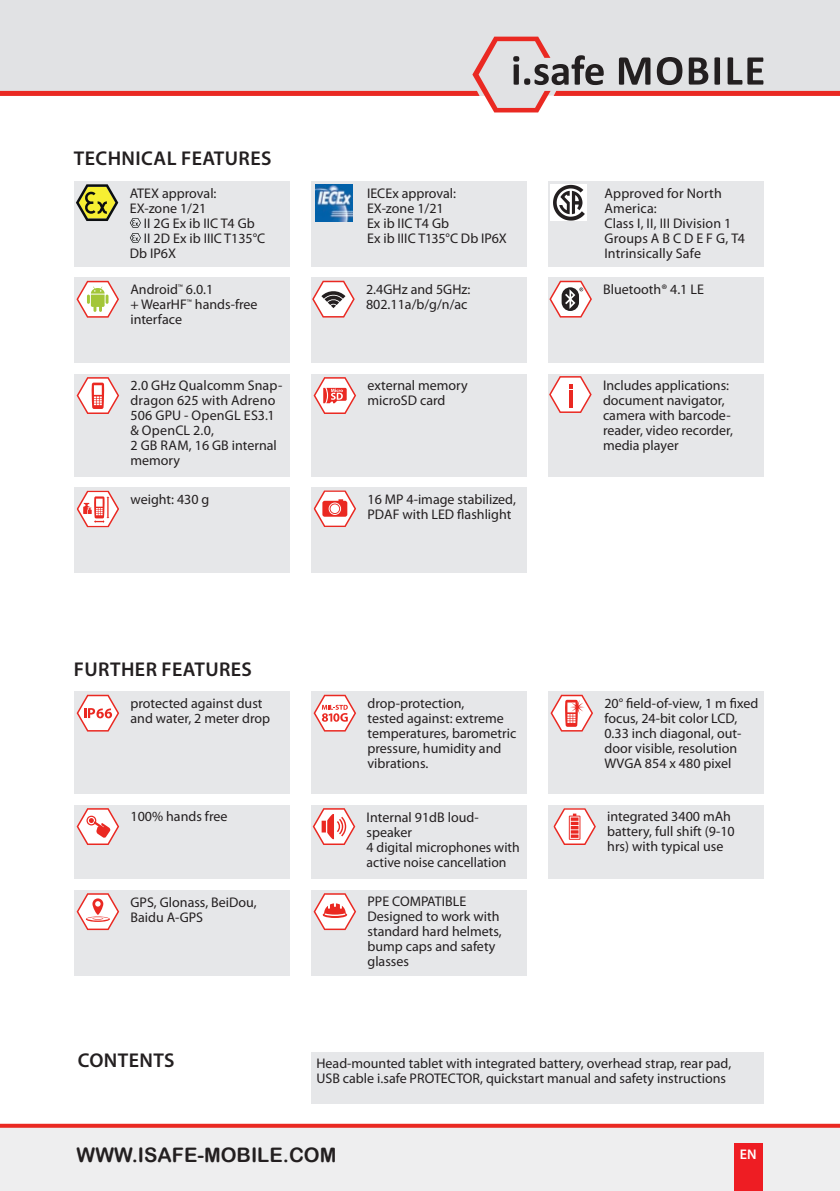
<style>
.page{position:relative;width:840px;height:1191px;background:#fff}
.page>*{position:absolute;margin:0;border:0;box-sizing:border-box;transform-origin:0 0}
.t1{font:600 20px "Myriad Pro";letter-spacing:.02em;color:#231f20}
.t2{font:20px "Arial Rounded MT Bold";color:#231f20}
.t3{font:14px/15px "Myriad Pro";color:#231f20}
.t4{font:600 14px "Myriad Pro";color:#fff}
</style>
<div class="page">
<div style="left:0;top:1125px;width:839px;height:66px;background:#eeeeef"></div>
<div style="left:74px;top:181px;width:215px;height:85px;background:#e6e7e9"></div>
<div style="left:310px;top:181px;width:216px;height:85px;background:#e6e7e9"></div>
<div style="left:547px;top:692px;width:216px;height:102px;background:#e6e7e9"></div>
<div style="left:547px;top:278px;width:216px;height:85px;background:#e6e7e9"></div>
<div style="left:74px;top:374px;width:215px;height:102px;background:#e6e7e9"></div>
<div style="left:310px;top:488px;width:216px;height:85px;background:#e6e7e9"></div>
<div style="left:310px;top:374px;width:216px;height:102px;background:#e6e7e9"></div>
<div style="left:547px;top:374px;width:216px;height:102px;background:#e6e7e9"></div>
<div style="left:74px;top:488px;width:215px;height:85px;background:#e6e7e9"></div>
<div style="left:74px;top:692px;width:215px;height:102px;background:#e6e7e9"></div>
<div style="left:310px;top:692px;width:216px;height:102px;background:#e6e7e9"></div>
<div style="left:74px;top:805px;width:215px;height:74px;background:#e6e7e9"></div>
<div style="left:310px;top:805px;width:216px;height:74px;background:#e6e7e9"></div>
<div style="left:547px;top:805px;width:216px;height:74px;background:#e6e7e9"></div>
<div style="left:310px;top:278px;width:216px;height:85px;background:#e6e7e9"></div>
<div style="left:74px;top:278px;width:215px;height:85px;background:#e6e7e9"></div>
<div style="left:547px;top:181px;width:216px;height:85px;background:#e6e7e9"></div>
<div style="left:74px;top:890px;width:215px;height:85px;background:#e6e7e9"></div>
<div style="left:0;top:0;width:839px;height:37px;background:#e1e2e4"></div>
<svg style="left:0;top:37px;width:839px;height:75px"></svg>
<svg style="left:0;top:1123px;width:839px;height:4px;background:#ee524c"></svg>
<div style="left:733px;top:1143px;width:29px;height:48px;background:#ee1d23"></div>
<img style="left:316px;top:184px;width:36px;height:37px">
<svg style="left:76px;top:184px;width:42px;height:37px"></svg>
<svg style="left:550px;top:694px;width:42px;height:37px"></svg>
<svg style="left:77px;top:694px;width:42px;height:37px"></svg>
<svg style="left:77px;top:808px;width:42px;height:37px"></svg>
<svg style="left:77px;top:893px;width:42px;height:37px"></svg>
<svg style="left:549px;top:281px;width:42px;height:36px"></svg>
<svg style="left:313px;top:377px;width:43px;height:37px"></svg>
<svg style="left:312px;top:281px;width:42px;height:36px"></svg>
<svg style="left:553px;top:808px;width:42px;height:37px"></svg>
<svg style="left:76px;top:281px;width:43px;height:37px"></svg>
<div style="left:550px;top:184px;width:37px;height:37px;background:#fff"></div>
<svg style="left:553px;top:185px;width:31px;height:36px"></svg>
<svg style="left:312px;top:808px;width:43px;height:37px"></svg>
<svg style="left:77px;top:377px;width:42px;height:37px"></svg>
<svg style="left:549px;top:376px;width:42px;height:37px"></svg>
<svg style="left:313px;top:490px;width:43px;height:37px"></svg>
<div style="left:310px;top:1052px;width:453px;height:51px;background:#e6e7e9"></div>
<svg style="left:313px;top:694px;width:43px;height:37px"></svg>
<svg style="left:77px;top:490px;width:42px;height:37px"></svg>
<div style="left:310px;top:890px;width:216px;height:85px;background:#e6e7e9"></div>
<svg style="left:313px;top:893px;width:43px;height:37px"></svg>
<svg style="left:130px;top:218px;width:11px;height:25px"></svg>
<h1 class="t1" style="left:74px;top:146px;width:199px">TECHNICAL FEATURES</h1>
<p class="t3" style="left:130px;top:185px;width:88px">ATEX approval:</p>
<p class="t3" style="left:130px;top:200px;width:78px">EX-zone 1/21</p>
<p class="t3" style="left:144px;top:215px;width:112px">II 2G Ex ib IIC T4 Gb</p>
<p class="t3" style="left:144px;top:230px;width:123px">II 2D Ex ib IIIC T135°C</p>
<p class="t3" style="left:130px;top:245px;width:48px">Db IP6X</p>
<p class="t3" style="left:130px;top:282px;width:129px">Android<sup>™</sup> 6.0.1<br>+ WearHF<sup>™</sup> hands-free interface</p>
<p class="t3" style="left:130px;top:378px;width:153px">2.0 GHz Qualcomm Snap&shy;dragon 625 with Adreno<br>506 GPU - OpenGL ES3.1 &amp; OpenCL 2.0,<br>2 GB RAM, 16 GB internal memory</p>
<p class="t3" style="left:130px;top:491px;width:80px">weight: 430 g</p>
<h1 class="t1" style="left:74px;top:656px;width:179px">FURTHER FEATURES</h1>
<p class="t3" style="left:367px;top:185px;width:141px">IECEx approval:<br>EX-zone 1/21<br>Ex ib IIC T4 Gb<br>Ex ib IIIC T135°C Db IP6X</p>
<p class="t3" style="left:366px;top:282px;width:106px">2.4GHz and 5GHz:<br>802.11a/b/g/n/ac</p>
<p class="t3" style="left:367px;top:378px;width:102px">external memory microSD card</p>
<p class="t3" style="left:367px;top:491px;width:150px">16 MP 4-image stabilized,<br>PDAF with LED flashlight</p>
<p class="t3" style="left:604px;top:185px;width:142px">Approved for North<br>America:<br>Class I, II, III Division 1<br>Groups A B C D E F G, T4<br>Intrinsically Safe</p>
<p class="t3" style="left:603px;top:282px;width:102px">Bluetooth® 4.1 LE</p>
<p class="t3" style="left:602px;top:378px;width:131px">Includes applications: document navigator, camera with barcode&shy;reader, video recorder, media player</p>
<p class="t3" style="left:130px;top:695px;width:141px">protected against dust and water, 2 meter drop</p>
<p class="t3" style="left:604px;top:695px;width:155px">20° field-of-view, 1 m fixed focus, 24-bit color LCD,<br>0.33 inch diagonal, out&shy;door visible, resolution<br>WVGA 854 x 480 pixel</p>
<p class="t3" style="left:367px;top:695px;width:150px">drop-protection,<br>tested against: extreme temperatures, barometric pressure, humidity and vibrations.</p>
<p class="t3" style="left:130px;top:809px;width:98px">100% hands free</p>
<p class="t3" style="left:130px;top:894px;width:128px">GPS, Glonass, BeiDou,<br>Baidu A-GPS</p>
<p class="t3" style="left:366px;top:809px;width:154px">Internal 91dB loud&shy;speaker<br>4 digital microphones with active noise cancellation</p>
<p class="t3" style="left:367px;top:894px;width:136px">PPE COMPATIBLE<br>Designed to work with standard hard helmets, bump caps and safety glasses</p>
<p class="t3" style="left:607px;top:809px;width:129px">integrated 3400 mAh battery, full shift (9-10 hrs) with typical use</p>
<h1 class="t1" style="left:78px;top:1047px;width:98px">CONTENTS</h1>
<p class="t3" style="left:316px;top:1055px;width:416px">Head-mounted tablet with integrated battery, overhead strap, rear pad,<br>USB cable i.safe PROTECTOR, quickstart manual and safety instructions</p>
<h1 class="t2" style="left:77px;top:1142px;width:261px">WWW.ISAFE-MOBILE.COM</h1>
<p class="t4" style="left:739px;top:1145px;width:18px">EN</p>
</div>
